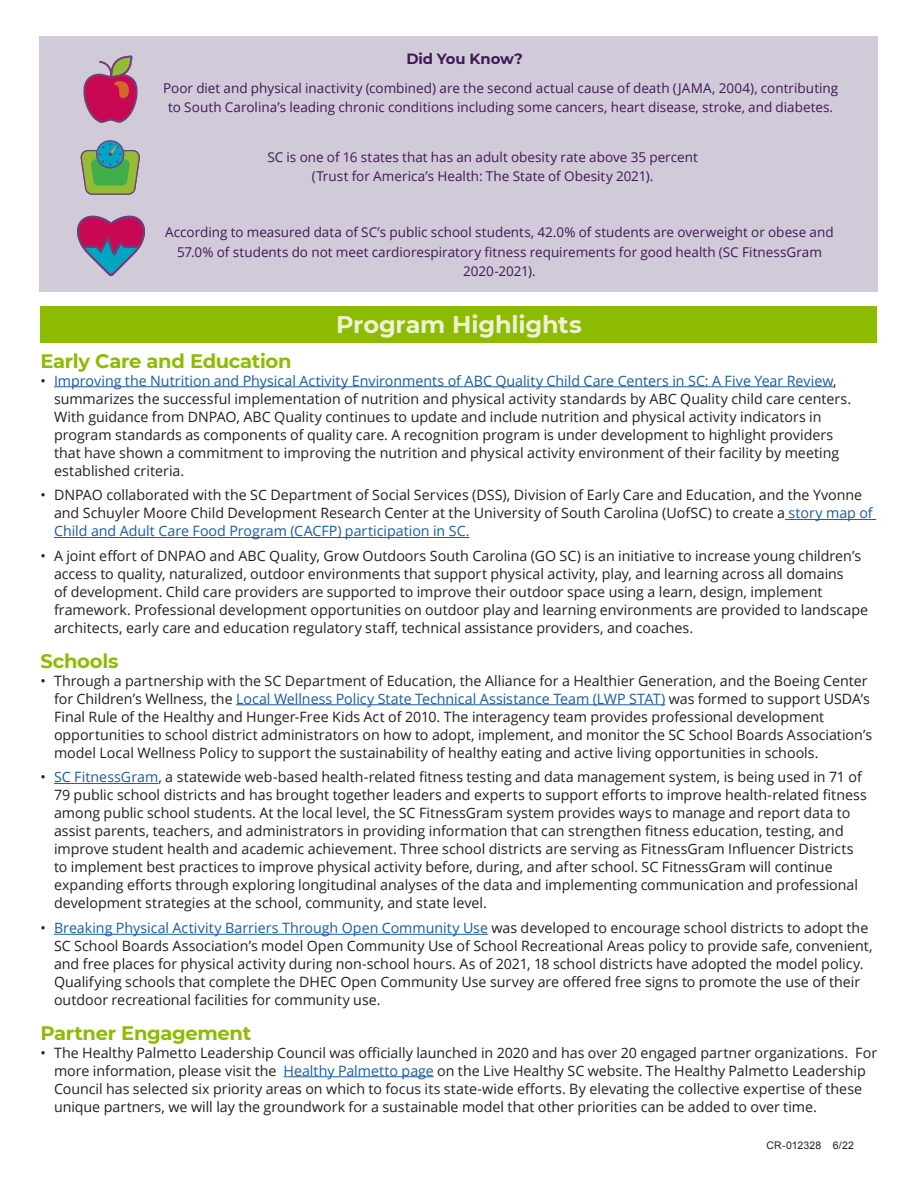
<style>
.page{position:relative;width:918px;height:1188px;background:#fff}
.page>*{position:absolute;margin:0;border:0;box-sizing:border-box;transform-origin:0 0}
.subTitle{font:700 24px "Montserrat";letter-spacing:-.01em;color:#eef1d2}
.Headers_2{font:700 19.5px "Montserrat";letter-spacing:-.015em;color:#8dbb00}
.Headers_2-2{font:700 14.85px "Montserrat";letter-spacing:-.01em;color:#411855}
.t1{font:14.25px/18px "Open Sans";color:#231f20}
.text{font:13.5px/19.5px "Open Sans";color:#411855;text-align:center}
.t2{font:10.5px "Arial";letter-spacing:.015em;color:#231f20}
.s1{color:#175d9e}
</style>
<div class="page">
<hr style="left:54px;top:386px;width:779px;height:1px;background:#175d9e">
<hr style="left:785px;top:519px;width:91px;height:1px;background:#175d9e">
<hr style="left:54px;top:537px;width:416px;height:1px;background:#175d9e">
<hr style="left:236px;top:704px;width:429px;height:1px;background:#175d9e">
<hr style="left:54px;top:783px;width:104px;height:1px;background:#175d9e">
<hr style="left:54px;top:934px;width:434px;height:1px;background:#175d9e">
<hr style="left:284px;top:1076px;width:150px;height:1px;background:#175d9e">
<div style="left:40px;top:306px;width:838px;height:36px;background:#8dbb00"></div>
<div style="left:39px;top:37px;width:839px;height:255px;background:#d1cad9"></div>
<svg style="left:83px;top:55px;width:55px;height:68px"></svg>
<svg style="left:97px;top:141px;width:27px;height:27px"></svg>
<div style="left:96px;top:140px;width:28px;height:28px;border:1px solid #733d79;border-radius:50%"></div>
<svg style="left:80px;top:143px;width:60px;height:52px"></svg>
<svg style="left:77px;top:215px;width:68px;height:62px"></svg>
<p class="Headers_2-2" style="left:406px;top:48px;width:118px">Did You Know?</p>
<p class="text" style="left:163px;top:78px;width:677px">Poor diet and physical inactivity (combined) are the second actual cause of death (JAMA, 2004), contributing to South Carolina’s leading chronic conditions including some cancers, heart disease, stroke, and diabetes.</p>
<p class="text" style="left:267px;top:147px;width:432px">SC is one of 16 states that has an adult obesity rate above 35 percent (Trust for America’s Health: The State of Obesity 2021).</p>
<p class="text" style="left:165px;top:222px;width:670px">According to measured data of SC’s public school students, 42.0% of students are overweight or obese and<br>57.0% of students do not meet cardiorespiratory fitness requirements for good health (SC FitnessGram<br>2020-2021).</p>
<p class="subTitle" style="left:336px;top:307px;width:247px">Program Highlights</p>
<p class="Headers_2" style="left:40px;top:347px;width:253px">Early Care and Education</p>
<p class="t1" style="left:54px;top:371px;width:799px;text-indent:-14px">• <span class="s1">Improving the Nutrition and Physical Activity Environments of ABC Quality Child Care Centers in SC: A Five Year Review</span>, summarizes the successful implementation of nutrition and physical activity standards by ABC Quality child care centers.<br>With guidance from DNPAO, ABC Quality continues to update and include nutrition and physical activity indicators in program standards as components of quality care. A recognition program is under development to highlight providers that have shown a commitment to improving the nutrition and physical activity environment of their facility by meeting established criteria.</p>
<p class="t1" style="left:54px;top:486px;width:820px;text-indent:-14px">• DNPAO collaborated with the SC Department of Social Services (DSS), Division of Early Care and Education, and the Yvonne and Schuyler Moore Child Development Research Center at the University of South Carolina (UofSC) to create a <span class="s1">story map of<br>Child and Adult Care Food Program (CACFP) participation in SC.</span></p>
<p class="t1" style="left:54px;top:547px;width:816px;text-indent:-14px">• A joint effort of DNPAO and ABC Quality, Grow Outdoors South Carolina (GO SC) is an initiative to increase young children’s access to quality, naturalized, outdoor environments that support physical activity, play, and learning across all domains<br>of development. Child care providers are supported to improve their outdoor space using a learn, design, implement framework. Professional development opportunities on outdoor play and learning environments are provided to landscape architects, early care and education regulatory staff, technical assistance providers, and coaches.</p>
<p class="Headers_2" style="left:40px;top:647px;width:79px">Schools</p>
<p class="t1" style="left:54px;top:671px;width:820px;text-indent:-14px">• Through a partnership with the SC Department of Education, the Alliance for a Healthier Generation, and the Boeing Center for Children’s Wellness, the <span class="s1">Local Wellness Policy State Technical Assistance Team (LWP STAT)</span> was formed to support USDA’s Final Rule of the Healthy and Hunger-Free Kids Act of 2010. The interagency team provides professional development opportunities to school district administrators on how to adopt, implement, and monitor the SC School Boards Association’s model Local Wellness Policy to support the sustainability of healthy eating and active living opportunities in schools.</p>
<p class="t1" style="left:54px;top:768px;width:814px;text-indent:-14px">• <span class="s1">SC FitnessGram</span>, a statewide web-based health-related fitness testing and data management system, is being used in 71 of 79 public school districts and has brought together leaders and experts to support efforts to improve health-related fitness among public school students. At the local level, the SC FitnessGram system provides ways to manage and report data to assist parents, teachers, and administrators in providing information that can strengthen fitness education, testing, and improve student health and academic achievement. Three school districts are serving as FitnessGram Influencer Districts to implement best practices to improve physical activity before, during, and after school. SC FitnessGram will continue expanding efforts through exploring longitudinal analyses of the data and implementing communication and professional development strategies at the school, community, and state level.</p>
<p class="t1" style="left:54px;top:919px;width:820px;text-indent:-14px">• <span class="s1">Breaking Physical Activity Barriers Through Open Community Use</span> was developed to encourage school districts to adopt the SC School Boards Association’s model Open Community Use of School Recreational Areas policy to provide safe, convenient, and free places for physical activity during non-school hours. As of 2021, 18 school districts have adopted the model policy.<br>Qualifying schools that complete the DHEC Open Community Use survey are offered free signs to promote the use of their outdoor recreational facilities for community use.</p>
<p class="Headers_2" style="left:40px;top:1019px;width:212px">Partner Engagement</p>
<p class="t1" style="left:54px;top:1043px;width:825px;text-indent:-14px">• The Healthy Palmetto Leadership Council was officially launched in 2020 and has over 20 engaged partner organizations. For more information, please visit the <span class="s1">Healthy Palmetto page</span> on the Live Healthy SC website. The Healthy Palmetto Leadership Council has selected six priority areas on which to focus its state-wide efforts. By elevating the collective expertise of these unique partners, we will lay the groundwork for a sustainable model that other priorities can be added to over time.</p>
<p class="t2" style="left:766px;top:1138px;width:89px">CR-012328 6/22</p>
</div>
